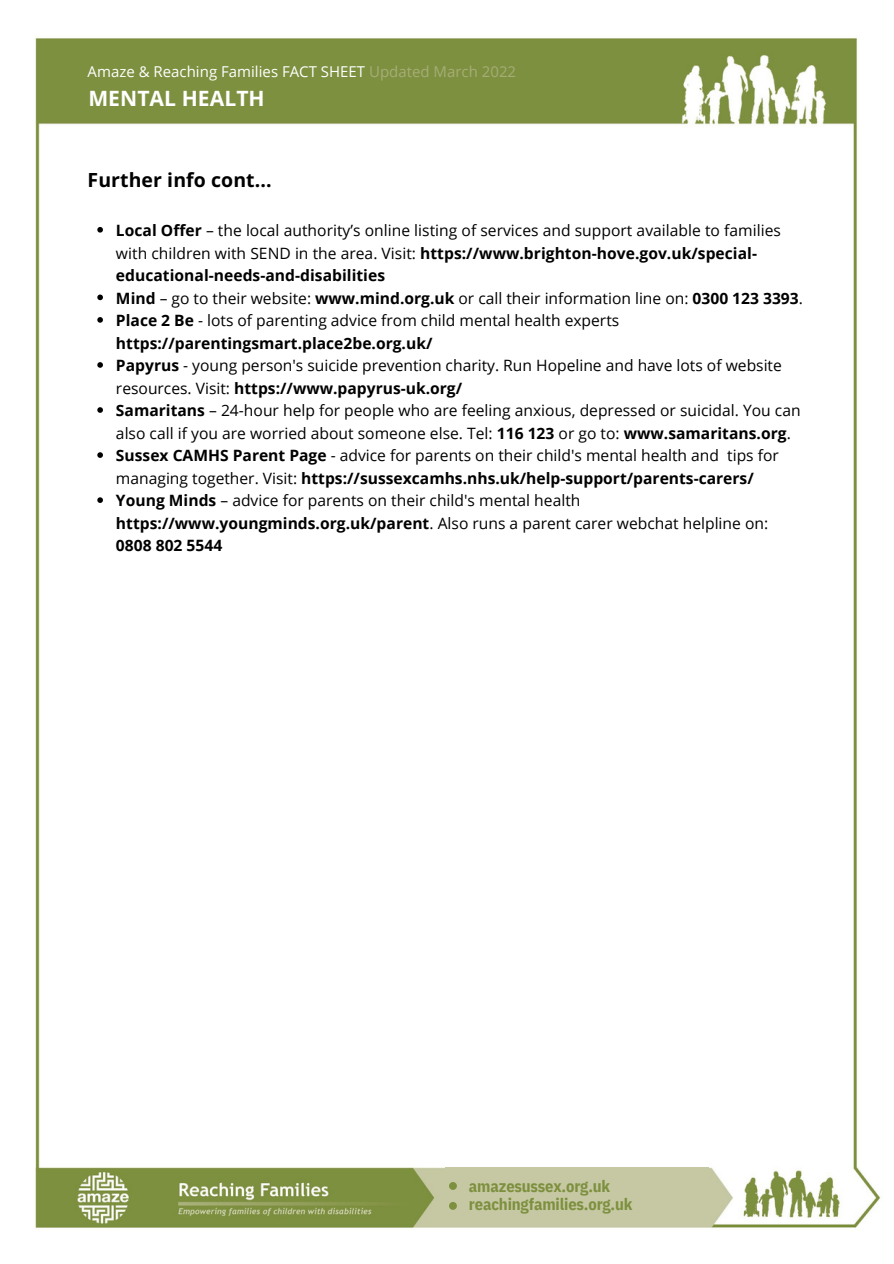
<style>
.page{position:relative;width:894px;height:1264px;background:#fff}
.page>*{position:absolute;margin:0;border:0;box-sizing:border-box;transform-origin:0 0}
.t1{font:700 21px "Open Sans";letter-spacing:.005em;color:#fff}
.t2{font:700 19.5px "Open Sans";letter-spacing:.005em;color:#000}
.t3{font:700 16.5px/18.6px "IBM Plex Sans Cond";letter-spacing:-.01em;color:#7d903f}
.t4{font:15.6px/22.5px "Open Sans";color:#000}
.t5{font:700 15.6px/22.5px "Open Sans";color:#000}
.t6{font:15px "Open Sans";color:#fff}
.s1{color:#a6ad77}
.s2{font-weight:700}
.s3{font-weight:400}
</style>
<div class="page">
<img style="left:35px;top:35px;width:846px;height:1194px">
<div style="left:445px;top:1166px;width:263px;height:57px;background:#c6c8a3"></div>
<div style="left:449px;top:1181px;width:8px;height:8px;background:#7d903f;border-radius:50%"></div>
<div style="left:449px;top:1201px;width:8px;height:8px;background:#7d903f;border-radius:50%"></div>
<svg style="left:97px;top:227px;width:6px;height:5px"></svg>
<svg style="left:97px;top:294px;width:6px;height:6px"></svg>
<svg style="left:97px;top:317px;width:6px;height:6px"></svg>
<svg style="left:97px;top:362px;width:6px;height:6px"></svg>
<svg style="left:97px;top:407px;width:6px;height:6px"></svg>
<svg style="left:97px;top:452px;width:6px;height:6px"></svg>
<svg style="left:97px;top:497px;width:6px;height:6px"></svg>
<p class="t6" style="left:88px;top:61px;width:430px">Amaze &amp; Reaching Families FACT SHEET <span class="s1">Updated March 2022</span></p>
<p class="t1" style="left:88px;top:84px;width:178px">MENTAL HEALTH</p>
<p class="t2" style="left:88px;top:166px;width:185px">Further info cont...</p>
<p class="t4" style="left:116px;top:219px;width:666px"><span class="s2">Local Offer</span> – the local authority’s online listing of services and support available to families with children with SEND in the area. Visit: <span class="s2">https://www.brighton-hove.gov.uk/special&shy;educational-needs-and-disabilities</span></p>
<p class="t4" style="left:116px;top:286px;width:688px"><span class="s2">Mind</span> – go to their website: <span class="s2">www.mind.org.uk</span> or call their information line on: <span class="s2">0300 123 3393</span>.</p>
<p class="t4" style="left:116px;top:309px;width:504px"><span class="s2">Place 2 Be</span> - lots of parenting advice from child mental health experts <span class="s2">https://parentingsmart.place2be.org.uk/</span></p>
<p class="t4" style="left:116px;top:354px;width:667px"><span class="s2">Papyrus</span> - young person's suicide prevention charity. Run Hopeline and have lots of website resources. Visit: <span class="s2">https://www.papyrus-uk.org/</span></p>
<p class="t4" style="left:116px;top:399px;width:686px"><span class="s2">Samaritans</span> – 24-hour help for people who are feeling anxious, depressed or suicidal. You can also call if you are worried about someone else. Tel: <span class="s2">116 123</span> or go to: <span class="s2">www.samaritans.org</span>.</p>
<p class="t5" style="left:116px;top:444px;width:664px">Sussex CAMHS Parent Page <span class="s3">- advice for parents on their child's mental health and tips for managing together. Visit:</span> https://sussexcamhs.nhs.uk/help-support/parents-carers/</p>
<p class="t4" style="left:116px;top:489px;width:653px"><span class="s2">Young Minds</span> – advice for parents on their child's mental health <span class="s2">https://www.youngminds.org.uk/parent</span>. Also runs a parent carer webchat helpline on:<br><span class="s2">0808 802 5544</span></p>
<p class="t3" style="left:469px;top:1176px;width:165px">amazesussex.org.uk reachingfamilies.org.uk</p>
</div>
